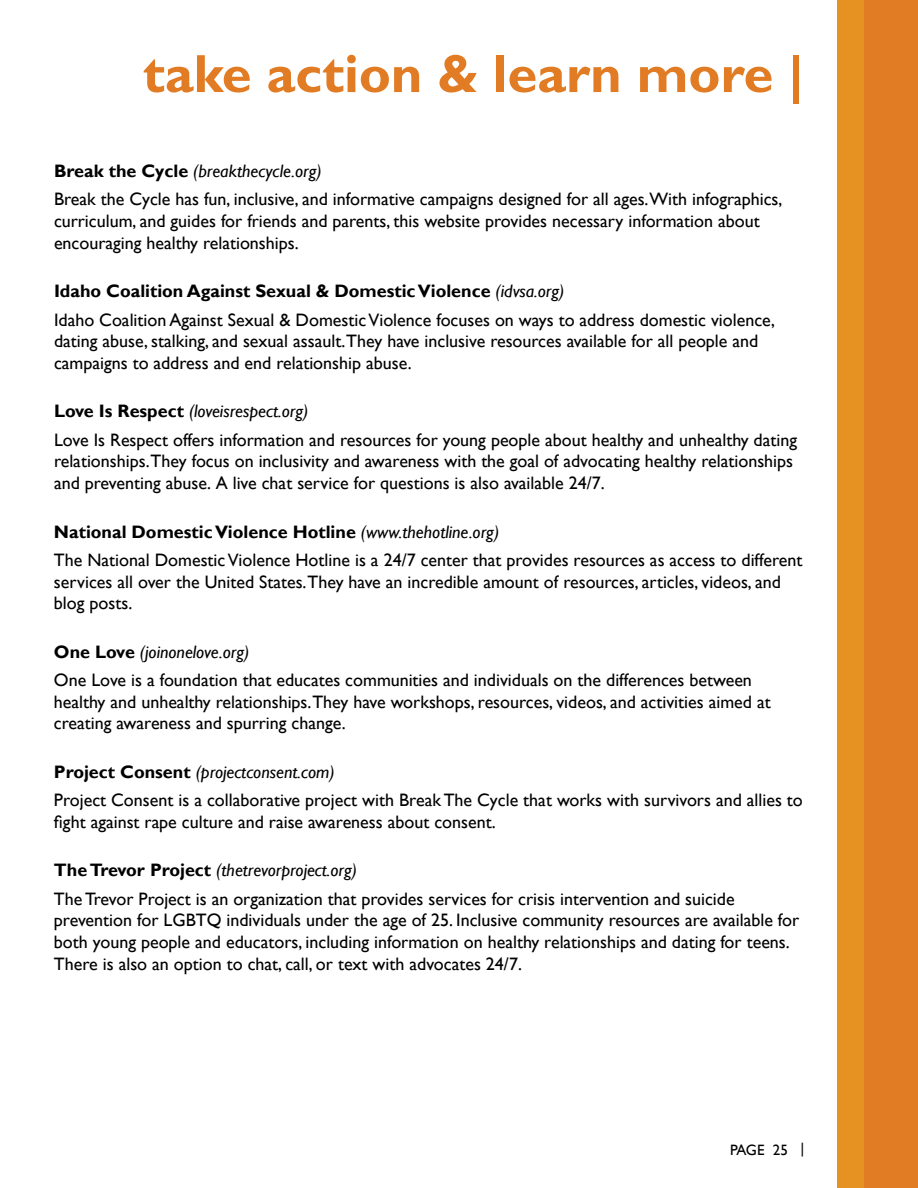
<style>
.page{position:relative;width:918px;height:1188px;background:#fff}
.page>*{position:absolute;margin:0;border:0;box-sizing:border-box;transform-origin:0 0}
.t1{font:700 54px "Gill Sans";color:#e27c24}
.t2{font:18px/28.3px "Gill Sans";color:#000}
.t3{font:15px "Gill Sans";letter-spacing:-.02em;color:#000}
.s1{font-weight:700}
.s2{font-style:italic}
</style>
<div class="page">
<div style="left:864px;top:0;width:54px;height:1188px;background:#e27c24"></div>
<div style="left:837px;top:0;width:27px;height:1188px;background:#e59223"></div>
<h1 class="t1" style="left:143px;top:41px;width:662px">take action &amp; learn more |</h1>
<p class="t2" style="left:54px;top:157px;width:730px"><span class="s1">Break the Cycle</span> <span class="s2">(breakthecycle.org)<br></span>Break the Cycle has fun, inclusive, and informative campaigns designed for all ages.With infographics,</p>
<p class="t2" style="left:54px;top:211px;width:707px;line-height:21.6px">curriculum, and guides for friends and parents, this website provides necessary information about encouraging healthy relationships.</p>
<p class="t2" style="left:54px;top:277px;width:723px"><span class="s1">Idaho Coalition Against Sexual &amp; Domestic Violence</span> <span class="s2">(idvsa.org)<br></span>Idaho Coalition Against Sexual &amp; Domestic Violence focuses on ways to address domestic violence,</p>
<p class="t2" style="left:54px;top:331px;width:706px;line-height:21.6px">dating abuse, stalking, and sexual assault.They have inclusive resources available for all people and campaigns to address and end relationship abuse.</p>
<p class="t2" style="left:54px;top:398px;width:745px"><span class="s1">Love Is Respect</span> <span class="s2">(loveisrespect.org)<br></span>Love Is Respect offers information and resources for young people about healthy and unhealthy dating</p>
<p class="t2" style="left:54px;top:451px;width:741px;line-height:21.6px">relationships.They focus on inclusivity and awareness with the goal of advocating healthy relationships and preventing abuse. A live chat service for questions is also available 24/7.</p>
<p class="t2" style="left:54px;top:518px;width:750px"><span class="s1">National Domestic Violence Hotline</span> <span class="s2">(www.thehotline.org)<br></span>The National Domestic Violence Hotline is a 24/7 center that provides resources as access to different</p>
<p class="t2" style="left:54px;top:571px;width:728px;line-height:21.6px">services all over the United States.They have an incredible amount of resources, articles, videos, and blog posts.</p>
<p class="t2" style="left:54px;top:638px;width:699px"><span class="s1">One Love</span> <span class="s2">(joinonelove.org)<br></span>One Love is a foundation that educates communities and individuals on the differences between</p>
<p class="t2" style="left:54px;top:691px;width:718px;line-height:21.6px">healthy and unhealthy relationships.They have workshops, resources, videos, and activities aimed at creating awareness and spurring change.</p>
<p class="t2" style="left:54px;top:758px;width:750px"><span class="s1">Project Consent</span> <span class="s2">(projectconsent.com)<br></span>Project Consent is a collaborative project with Break The Cycle that works with survivors and allies to</p>
<p class="t2" style="left:54px;top:808px;width:443px">fight against rape culture and raise awareness about consent.</p>
<p class="t2" style="left:54px;top:857px;width:682px"><span class="s1">The Trevor Project</span> <span class="s2">(thetrevorproject.org)<br></span>The Trevor Project is an organization that provides services for crisis intervention and suicide</p>
<p class="t2" style="left:54px;top:910px;width:747px;line-height:21.6px">prevention for LGBTQ individuals under the age of 25. Inclusive community resources are available for both young people and educators, including information on healthy relationships and dating for teens.<br>There is also an option to chat, call, or text with advocates 24/7.</p>
<p class="t3" style="left:730px;top:1141px;width:76px">PAGE 25 |</p>
</div>
